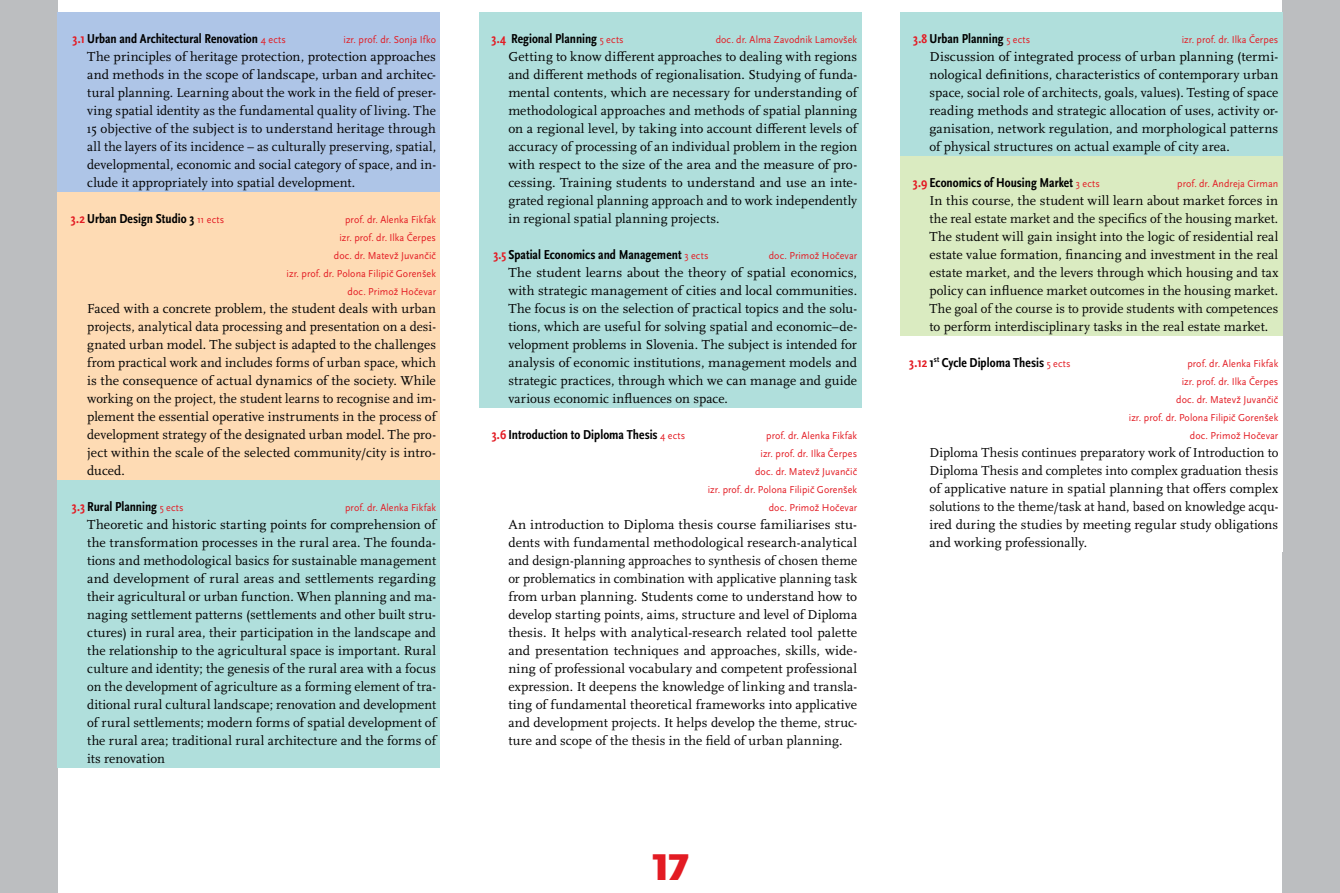
<style>
.page{position:relative;width:1340px;height:893px;background:#fff}
.page>*{position:absolute;margin:0;border:0;box-sizing:border-box;transform-origin:0 0}
.t1{font:900 39px "Scala Sans Pro";color:#e31b23}
.t2{font:13.5px/18px "Scala Pro";letter-spacing:.005em;color:#000;text-align:justify}
.t3{font:700 condensed 13.5px "Scala Sans Pro";color:#000}
.t4{font:10.5px/18px "Scala Sans Pro";letter-spacing:.005em;color:#e31b23;text-align:right;scale:.95 1}
.s1{color:#e31b23}
.s2{font-weight:400;font-stretch:normal;font-size:10.5px;color:#e31b23}
</style>
<div class="page">
<div style="left:0;top:0;width:57px;height:893px;background:#bcbec0"></div>
<div style="left:1282px;top:0;width:57px;height:893px;background:#bcbec0"></div>
<div style="left:57px;top:12px;width:383px;height:39px;background:#aec5e7"></div>
<div style="left:57px;top:48px;width:383px;height:144px;background:#aec5e7"></div>
<div style="left:57px;top:192px;width:383px;height:111px;background:#fedbb4"></div>
<div style="left:57px;top:300px;width:383px;height:180px;background:#fedbb4"></div>
<div style="left:57px;top:480px;width:383px;height:39px;background:#b0dfdc"></div>
<div style="left:57px;top:516px;width:383px;height:252px;background:#b0dfdc"></div>
<div style="left:478px;top:12px;width:383px;height:39px;background:#b0dfdc"></div>
<div style="left:478px;top:48px;width:383px;height:180px;background:#b0dfdc"></div>
<div style="left:478px;top:228px;width:383px;height:39px;background:#b0dfdc"></div>
<div style="left:478px;top:264px;width:383px;height:144px;background:#b0dfdc"></div>
<div style="left:899px;top:12px;width:383px;height:39px;background:#b0dfdc"></div>
<div style="left:899px;top:48px;width:383px;height:108px;background:#b0dfdc"></div>
<div style="left:899px;top:156px;width:383px;height:39px;background:#daebc1"></div>
<div style="left:899px;top:192px;width:383px;height:144px;background:#daebc1"></div>
<p class="t3" style="left:73px;top:30px;width:215px"><span class="s1">3.1</span> Urban and Architectural Renovation <span class="s2">4 ects</span></p>
<p class="t4" style="left:343px;top:30px;width:99px">izr. prof. dr. Sonja Ifko</p>
<p class="t2" style="left:87px;top:47px;width:350px">The principles of heritage protection, protection approaches and methods in the scope of landscape, urban and architec&shy;tural planning. Learning about the work in the field of preser&shy;ving spatial identity as the fundamental quality of living. The 15 objective of the subject is to understand heritage through all the layers of its incidence – as culturally preserving, spatial, developmental, economic and social category of space, and in&shy;clude it appropriately into spatial development.</p>
<p class="t3" style="left:71px;top:210px;width:155px"><span class="s1">3.2</span> Urban Design Studio 3 <span class="s2">11 ects</span></p>
<p class="t4" style="left:286px;top:210px;width:159px">prof. dr. Alenka Fikfak<br>izr. prof. dr. Ilka Čerpes<br>doc. dr. Matevž Juvančič<br>izr. prof. dr. Polona Filipič Gorenšek doc. Primož Hočevar</p>
<p class="t2" style="left:87px;top:299px;width:350px">Faced with a concrete problem, the student deals with urban projects, analytical data processing and presentation on a desi&shy;gnated urban model. The subject is adapted to the challenges from practical work and includes forms of urban space, which is the consequence of actual dynamics of the society. While working on the project, the student learns to recognise and im&shy;plement the essential operative instruments in the process of development strategy of the designated urban model. The pro&shy;ject within the scale of the selected community/city is intro&shy;duced.</p>
<p class="t3" style="left:72px;top:498px;width:113px"><span class="s1">3.3</span> Rural Planning <span class="s2">5 ects</span></p>
<p class="t4" style="left:345px;top:498px;width:97px">prof. dr. Alenka Fikfak</p>
<p class="t2" style="left:87px;top:515px;width:350px">Theoretic and historic starting points for comprehension of the transformation processes in the rural area. The founda&shy;tions and methodological basics for sustainable management and development of rural areas and settlements regarding their agricultural or urban function. When planning and ma&shy;naging settlement patterns (settlements and other built stru&shy;ctures) in rural area, their participation in the landscape and the relationship to the agricultural space is important. Rural culture and identity; the genesis of the rural area with a focus on the development of agriculture as a forming element of tra&shy;ditional rural cultural landscape; renovation and development of rural settlements; modern forms of spatial development of the rural area; traditional rural architecture and the forms of its renovation</p>
<p class="t3" style="left:491px;top:30px;width:134px"><span class="s1">3.4</span> Regional Planning <span class="s2">5 ects</span></p>
<p class="t4" style="left:715px;top:30px;width:150px">doc. dr. Alma Zavodnik Lamovšek</p>
<p class="t2" style="left:508px;top:47px;width:350px">Getting to know different approaches to dealing with regions and different methods of regionalisation. Studying of funda&shy;mental contents, which are necessary for understanding of methodological approaches and methods of spatial planning on a regional level, by taking into account different levels of accuracy of processing of an individual problem in the region with respect to the size of the area and the measure of pro&shy;cessing. Training students to understand and use an inte&shy;grated regional planning approach and to work independently in regional spatial planning projects.</p>
<p class="t3" style="left:493px;top:246px;width:217px"><span class="s1">3.5</span> Spatial Economics and Management <span class="s2">3 ects</span></p>
<p class="t4" style="left:768px;top:246px;width:94px">doc. Primož Hočevar</p>
<p class="t2" style="left:508px;top:263px;width:350px">The student learns about the theory of spatial economics, with strategic management of cities and local communities.<br>The focus is on the selection of practical topics and the solu&shy;tions, which are useful for solving spatial and economic–de&shy;velopment problems in Slovenia. The subject is intended for analysis of economic institutions, management models and strategic practices, through which we can manage and guide various economic influences on space.</p>
<p class="t3" style="left:491px;top:426px;width:195px"><span class="s1">3.6</span> Introduction to Diploma Thesis <span class="s2">4 ects</span></p>
<p class="t4" style="left:707px;top:426px;width:159px">prof. dr. Alenka Fikfak<br>izr. prof. dr. Ilka Čerpes<br>doc. dr. Matevž Juvančič<br>izr. prof. dr. Polona Filipič Gorenšek doc. Primož Hočevar</p>
<p class="t2" style="left:508px;top:515px;width:350px">An introduction to Diploma thesis course familiarises stu&shy;dents with fundamental methodological research-analytical and design-planning approaches to synthesis of chosen theme or problematics in combination with applicative planning task from urban planning. Students come to understand how to develop starting points, aims, structure and level of Diploma thesis. It helps with analytical-research related tool palette and presentation techniques and approaches, skills, wide&shy;ning of professional vocabulary and competent professional expression. It deepens the knowledge of linking and transla&shy;ting of fundamental theoretical frameworks into applicative and development projects. It helps develop the theme, struc&shy;ture and scope of the thesis in the field of urban planning.</p>
<h1 class="t1" style="left:651px;top:843px;width:39px">17</h1>
<p class="t3" style="left:913px;top:30px;width:119px"><span class="s1">3.8</span> Urban Planning <span class="s2">5 ects</span></p>
<p class="t4" style="left:1181px;top:30px;width:103px">izr. prof. dr. Ilka Čerpes</p>
<p class="t2" style="left:929px;top:47px;width:350px">Discussion of integrated process of urban planning (termi&shy;nological definitions, characteristics of contemporary urban space, social role of architects, goals, values). Testing of space reading methods and strategic allocation of uses, activity or&shy;ganisation, network regulation, and morphological patterns of physical structures on actual example of city area.</p>
<p class="t3" style="left:913px;top:174px;width:188px"><span class="s1">3.9</span> Economics of Housing Market <span class="s2">3 ects</span></p>
<p class="t4" style="left:1177px;top:174px;width:108px">prof. dr. Andreja Cirman</p>
<p class="t2" style="left:929px;top:191px;width:350px">In this course, the student will learn about market forces in the real estate market and the specifics of the housing market.<br>The student will gain insight into the logic of residential real estate value formation, financing and investment in the real estate market, and the levers through which housing and tax policy can influence market outcomes in the housing market.<br>The goal of the course is to provide students with competences to perform interdisciplinary tasks in the real estate market.</p>
<p class="t3" style="left:909px;top:354px;width:163px"><span class="s1">3.12</span> 1<sup>st</sup> Cycle Diploma Thesis <span class="s2">5 ects</span></p>
<p class="t4" style="left:1128px;top:354px;width:159px">prof. dr. Alenka Fikfak<br>izr. prof. dr. Ilka Čerpes<br>doc. dr. Matevž Juvančič<br>izr. prof. dr. Polona Filipič Gorenšek doc. Primož Hočevar</p>
<p class="t2" style="left:929px;top:443px;width:350px">Diploma Thesis continues preparatory work of Introduction to Diploma Thesis and completes into complex graduation thesis of applicative nature in spatial planning that offers complex solutions to the theme/task at hand, based on knowledge acqu&shy;ired during the studies by meeting regular study obligations and working professionally.</p>
</div>
